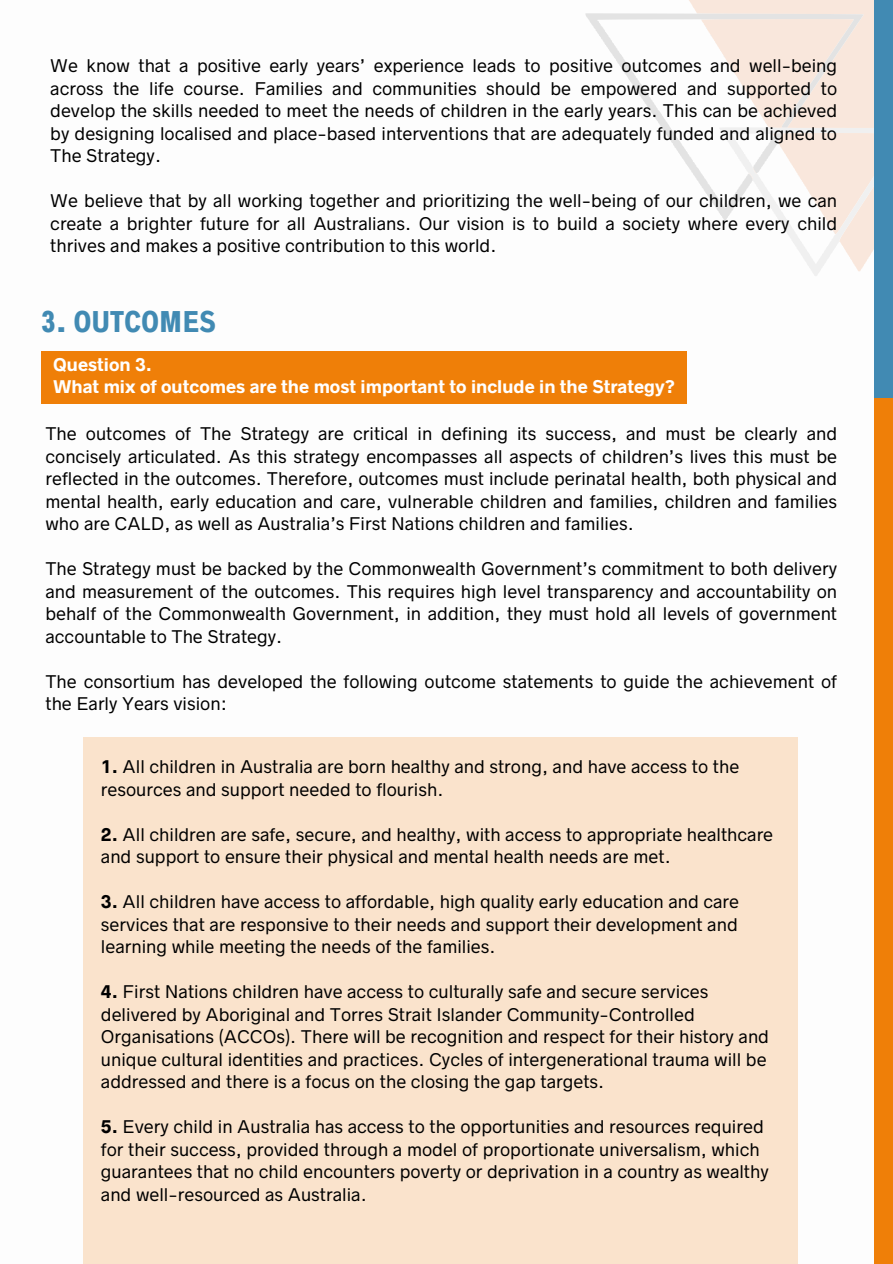
<style>
.page{position:relative;width:893px;height:1264px;background:#fff}
.page>*{position:absolute;margin:0;border:0;box-sizing:border-box;transform-origin:0 0}
.t1{font:700 condensed 27px "Radnika Next";color:#418ab3}
.t2{font:16.5px/22.5px "Radnika Next";color:#000;text-align:justify}
.t3{font:700 16.5px/22.5px "Radnika Next";color:#fff}
.s1{font-weight:700}
</style>
<div class="page">
<div style="left:873px;top:397px;width:19px;height:866px;background:#ef7f08"></div>
<svg style="left:787px;top:233px;width:86px;height:43px"></svg>
<svg style="left:585px;top:0;width:288px;height:233px"></svg>
<div style="left:873px;top:0;width:19px;height:397px;background:#418ab3"></div>
<div style="left:41px;top:351px;width:645px;height:52px;background:#ef7f08"></div>
<div style="left:83px;top:737px;width:714px;height:526px;background:#fae3cc"></div>
<h2 class="t2" style="left:50px;top:55px;width:788px">We know that a positive early years’ experience leads to positive outcomes and well-being across the life course. Families and communities should be empowered and supported to develop the skills needed to meet the needs of children in the early years. This can be achieved by designing localised and place-based interventions that are adequately funded and aligned to The Strategy.</h2>
<p class="t2" style="left:50px;top:190px;width:788px">We believe that by all working together and prioritizing the well-being of our children, we can create a brighter future for all Australians. Our vision is to build a society where every child thrives and makes a positive contribution to this world.</p>
<h1 class="t1" style="left:41px;top:305px;width:176px">3. OUTCOMES</h1>
<p class="t3" style="left:53px;top:353px;width:623px">Question 3.<br>What mix of outcomes are the most important to include in the Strategy?</p>
<p class="t2" style="left:45px;top:423px;width:793px">The outcomes of The Strategy are critical in defining its success, and must be clearly and concisely articulated. As this strategy encompasses all aspects of children’s lives this must be reflected in the outcomes. Therefore, outcomes must include perinatal health, both physical and mental health, early education and care, vulnerable children and families, children and families who are CALD, as well as Australia’s First Nations children and families.</p>
<p class="t2" style="left:45px;top:558px;width:793px">The Strategy must be backed by the Commonwealth Government’s commitment to both delivery and measurement of the outcomes. This requires high level transparency and accountability on behalf of the Commonwealth Government, in addition, they must hold all levels of government accountable to The Strategy.</p>
<p class="t2" style="left:45px;top:670px;width:793px">The consortium has developed the following outcome statements to guide the achievement of the Early Years vision:</p>
<p class="t2" style="left:101px;top:755px;width:639px"><span class="s1">1.</span> All children in Australia are born healthy and strong, and have access to the resources and support needed to flourish.</p>
<p class="t2" style="left:101px;top:823px;width:673px"><span class="s1">2.</span> All children are safe, secure, and healthy, with access to appropriate healthcare and support to ensure their physical and mental health needs are met.</p>
<p class="t2" style="left:101px;top:890px;width:639px"><span class="s1">3.</span> All children have access to affordable, high quality early education and care services that are responsive to their needs and support their development and learning while meeting the needs of the families.</p>
<p class="t2" style="left:101px;top:980px;width:669px;text-align:left"><span class="s1">4.</span> First Nations children have access to culturally safe and secure services delivered by Aboriginal and Torres Strait Islander Community-Controlled Organisations (ACCOs). There will be recognition and respect for their history and unique cultural identities and practices. Cycles of intergenerational trauma will be addressed and there is a focus on the closing the gap targets.</p>
<p class="t2" style="left:101px;top:1115px;width:669px;text-align:left"><span class="s1">5.</span> Every child in Australia has access to the opportunities and resources required for their success, provided through a model of proportionate universalism, which guarantees that no child encounters poverty or deprivation in a country as wealthy and well-resourced as Australia.</p>
</div>
